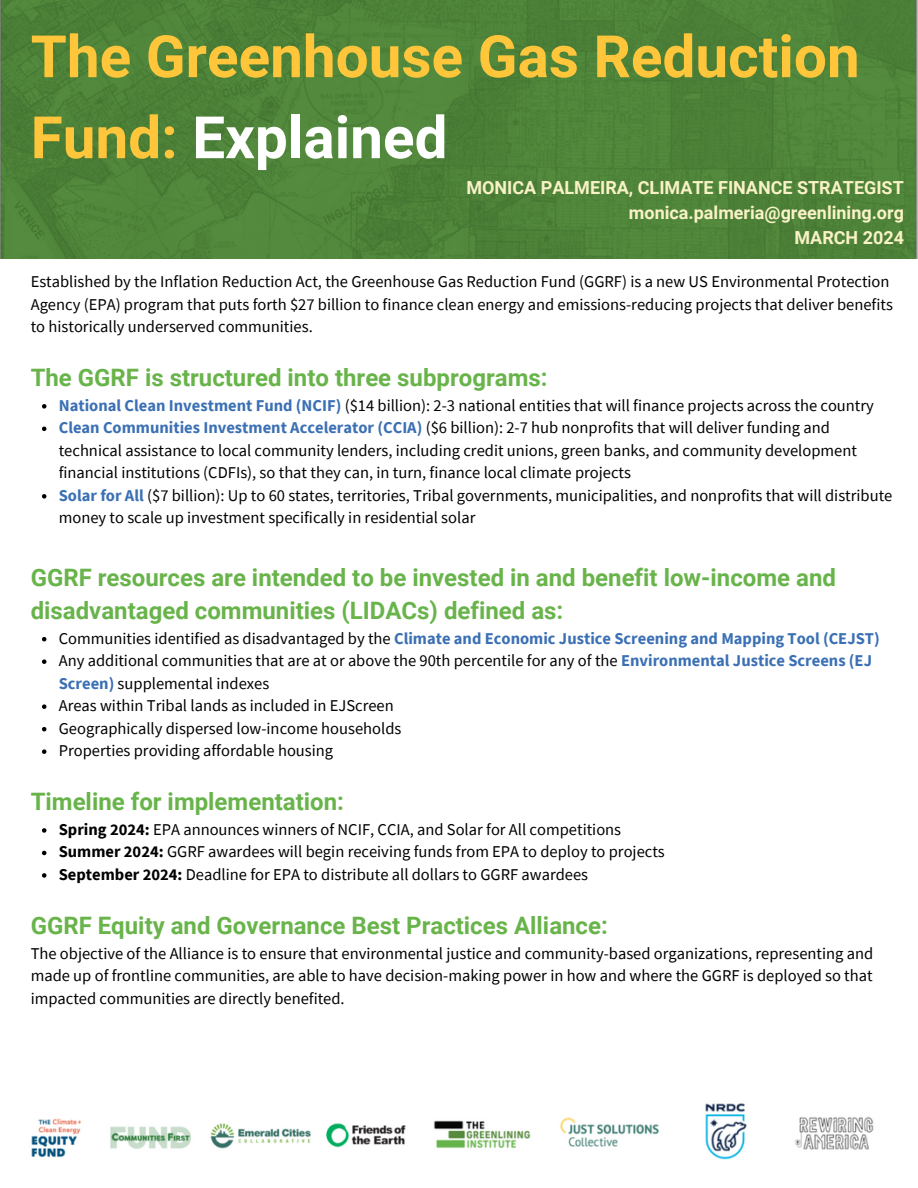
<style>
.page{position:relative;width:918px;height:1188px;background:#fff}
.page>*{position:absolute;margin:0;border:0;box-sizing:border-box;transform-origin:0 0}
.t1{font:700 58.5px/81px "Roboto";color:#ffc63b}
.t2{font:700 24px/32.7px "Roboto";color:#68b44a}
.t3{font:700 18px/24.8px "Roboto";color:#faf2c7;text-align:right}
.t4{font:16.5px/22.5px "Source Sans Pro";color:#000}
.t5{font:700 16.5px "Source Sans Pro";color:#3b70b4}
.s1{color:#fff}
.s2{font-weight:700;color:#3b70b4}
.s3{font-weight:400;color:#000}
.s4{font-weight:700}
</style>
<div class="page">
<img style="left:0;top:0;width:918px;height:259px">
<img style="left:433px;top:1103px;width:441px;height:57px">
<svg style="left:42px;top:404px;width:4px;height:5px"></svg>
<svg style="left:42px;top:427px;width:4px;height:4px"></svg>
<svg style="left:42px;top:494px;width:4px;height:5px"></svg>
<svg style="left:42px;top:637px;width:4px;height:4px"></svg>
<svg style="left:42px;top:659px;width:4px;height:5px"></svg>
<svg style="left:42px;top:704px;width:4px;height:5px"></svg>
<svg style="left:42px;top:727px;width:4px;height:4px"></svg>
<svg style="left:42px;top:749px;width:4px;height:5px"></svg>
<svg style="left:42px;top:828px;width:4px;height:5px"></svg>
<svg style="left:42px;top:851px;width:4px;height:4px"></svg>
<svg style="left:42px;top:873px;width:4px;height:5px"></svg>
<img style="left:31px;top:1118px;width:375px;height:40px">
<p class="t1" style="left:31px;top:17px;width:831px">The Greenhouse Gas Reduction<br>Fund: <span class="s1">Explained</span></p>
<p class="t3" style="left:466px;top:176px;width:439px">MONICA PALMEIRA, CLIMATE FINANCE STRATEGIST monica.palmeria@greenlining.org<br>MARCH 2024</p>
<h3 class="t4" style="left:31px;top:270px;width:864px">Established by the Inflation Reduction Act, the Greenhouse Gas Reduction Fund (GGRF) is a new US Environmental Protection<br>Agency (EPA) program that puts forth $27 billion to finance clean energy and emissions-reducing projects that deliver benefits to historically underserved communities.</h3>
<p class="t2" style="left:31px;top:362px;width:518px">The GGRF is structured into three subprograms:</p>
<h2 class="t4" style="left:59px;top:394px;width:817px"><span class="s2">National Clean Investment Fund (NCIF)</span> ($14 billion): 2-3 national entities that will finance projects across the country</h2>
<p class="t4" style="left:59px;top:416px;width:800px"><span class="s2">Clean Communities Investment Accelerator (CCIA)</span> ($6 billion): 2-7 hub nonprofits that will deliver funding and technical assistance to local community lenders, including credit unions, green banks, and community development financial institutions (CDFIs), so that they can, in turn, finance local climate projects</p>
<p class="t4" style="left:59px;top:484px;width:835px"><span class="s2">Solar for All</span> ($7 billion): Up to 60 states, territories, Tribal governments, municipalities, and nonprofits that will distribute money to scale up investment specifically in residential solar</p>
<p class="t2" style="left:31px;top:562px;width:807px">GGRF resources are intended to be invested in and benefit low-income and disadvantaged communities (LIDACs) defined as:</p>
<h2 class="t5" style="left:59px;top:627px;width:823px"><span class="s3">Communities identified as disadvantaged by the</span> Climate and Economic Justice Screening and Mapping Tool (CEJST)</h2>
<p class="t4" style="left:59px;top:649px;width:815px">Any additional communities that are at or above the 90th percentile for any of the <span class="s2">Environmental Justice Screens (EJ<br>Screen)</span> supplemental indexes</p>
<p class="t4" style="left:59px;top:694px;width:337px">Areas within Tribal lands as included in EJScreen</p>
<p class="t4" style="left:59px;top:717px;width:344px">Geographically dispersed low-income households</p>
<p class="t4" style="left:59px;top:739px;width:276px">Properties providing affordable housing</p>
<p class="t2" style="left:31px;top:786px;width:315px">Timeline for implementation:</p>
<h2 class="t4" style="left:59px;top:818px;width:564px"><span class="s4">Spring 2024:</span> EPA announces winners of NCIF, CCIA, and Solar for All competitions</h2>
<p class="t4" style="left:59px;top:840px;width:608px"><span class="s4">Summer 2024:</span> GGRF awardees will begin receiving funds from EPA to deploy to projects</p>
<p class="t4" style="left:59px;top:863px;width:531px"><span class="s4">September 2024:</span> Deadline for EPA to distribute all dollars to GGRF awardees</p>
<p class="t2" style="left:31px;top:909px;width:579px">GGRF Equity and Governance Best Practices Alliance:</p>
<p class="t4" style="left:31px;top:942px;width:844px;text-align:justify">The objective of the Alliance is to ensure that environmental justice and community-based organizations, representing and made up of frontline communities, are able to have decision-making power in how and where the GGRF is deployed so that impacted communities are directly benefited.</p>
</div>
